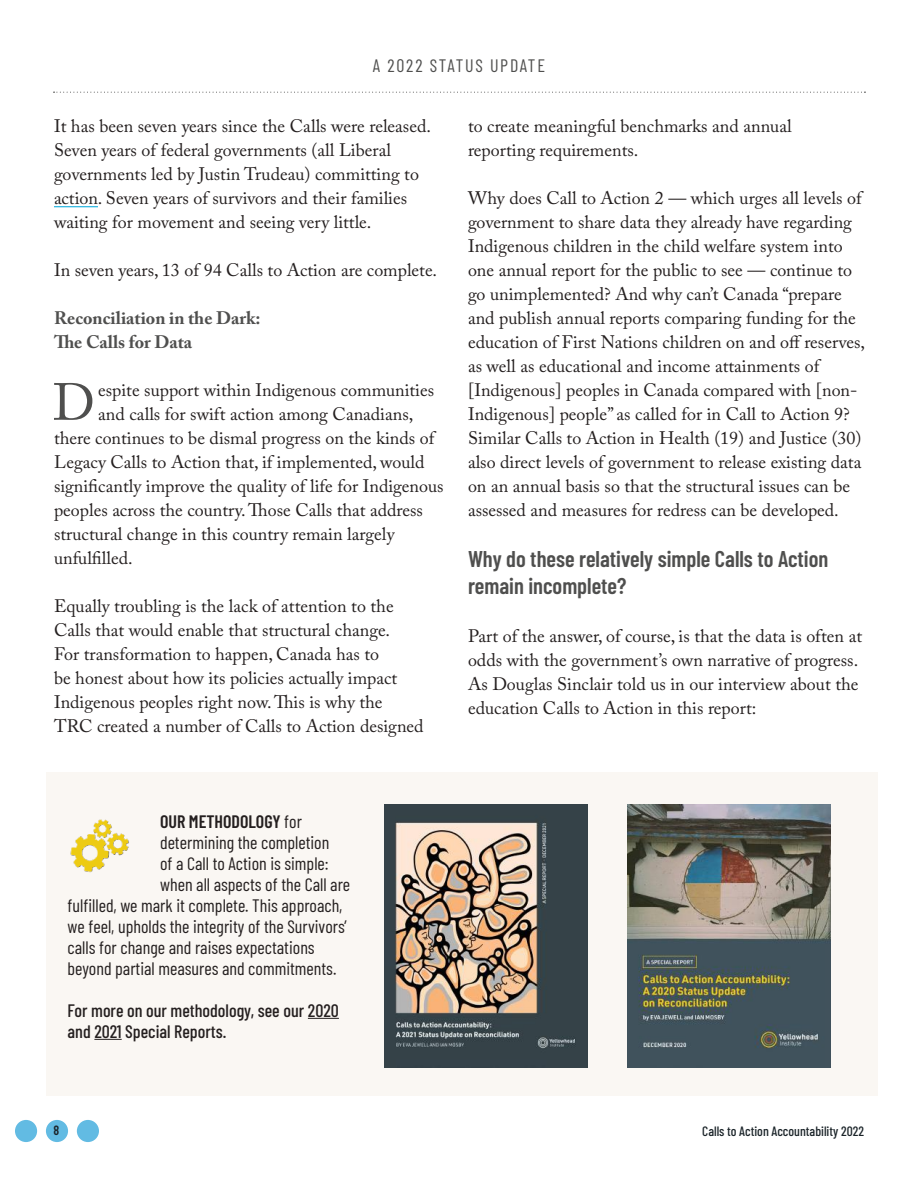
<style>
.page{position:relative;width:918px;height:1188px;background:#fff}
.page>*{position:absolute;margin:0;border:0;box-sizing:border-box;transform-origin:0 0}
.t1{font:51.75px "Adobe Caslon Pro";color:#4f4f4e}
.t2{font:600 22.65px/27px "Barlow Condensed";color:#4f4f4e}
.t3{font:18px/24px "Adobe Caslon Pro";color:#241f1f}
.t4{font:18px "Barlow Condensed";color:#241f1f}
.t5{font:500 18px/21px "Barlow Condensed";color:#241f1f}
.t6{font:700 18px/24px "Adobe Caslon Pro";color:#4f4f4e}
.t7{font:18px "Barlow Condensed";letter-spacing:.1em;color:#4f4f4e}
.t8{font:600 18px "Barlow Condensed";color:#241f1f}
.t9{font:500 13.5px "Barlow Condensed";color:#1b2429}
.t10{font:600 13.35px "Barlow Condensed";color:#1b2429}
.s1{font-weight:400}
</style>
<div class="page">
<div style="left:15px;top:1120px;width:22px;height:22px;background:#62bbe3;border-radius:50%"></div>
<div style="left:46px;top:1120px;width:22px;height:22px;background:#62bbe3;border-radius:50%"></div>
<div style="left:77px;top:1120px;width:22px;height:22px;background:#62bbe3;border-radius:50%"></div>
<svg style="left:54px;top:92px;width:811px;height:1px"></svg>
<hr style="left:54px;top:206px;width:44px;height:1px;background:#15aedd">
<div style="left:46px;top:772px;width:832px;height:324px;background:#faf7f3"></div>
<hr style="left:308px;top:1018px;width:31px;height:1px;background:#241f1f">
<svg style="left:94px;top:1039px;width:28px;height:1px"></svg>
<img style="left:70px;top:819px;width:59px;height:54px">
<img style="left:385px;top:805px;width:202px;height:262px">
<img style="left:628px;top:805px;width:202px;height:262px">
<p class="t7" style="left:373px;top:58px;width:174px">A 2022 STATUS UPDATE</p>
<p class="t3" style="left:54px;top:115px;width:379px">It has been seven years since the Calls were released.<br>Seven years of federal governments (all Liberal governments led by Justin Trudeau) committing to action. Seven years of survivors and their families waiting for movement and seeing very little.</p>
<p class="t3" style="left:54px;top:259px;width:385px">In seven years, 13 of 94 Calls to Action are complete.</p>
<p class="t6" style="left:54px;top:307px;width:208px">Reconciliation in the Dark:<br>The Calls for Data</p>
<h1 class="t1" style="left:52px;top:381px;width:44px">D</h1>
<p class="t3" style="left:98px;top:379px;width:337px">espite support within Indigenous communities</p>
<p class="t3" style="left:98px;top:403px;width:317px">and calls for swift action among Canadians,</p>
<p class="t3" style="left:54px;top:427px;width:382px">there continues to be dismal progress on the kinds of</p>
<p class="t3" style="left:54px;top:451px;width:372px">Legacy Calls to Action that, if implemented, would</p>
<p class="t3" style="left:54px;top:475px;width:391px">significantly improve the quality of life for Indigenous</p>
<p class="t3" style="left:54px;top:499px;width:371px">peoples across the country. Those Calls that address</p>
<p class="t3" style="left:54px;top:523px;width:342px">structural change in this country remain largely</p>
<p class="t3" style="left:54px;top:547px;width:80px">unfulfilled.</p>
<p class="t3" style="left:54px;top:595px;width:371px">Equally troubling is the lack of attention to the Calls that would enable that structural change.<br>For transformation to happen, Canada has to<br>be honest about how its policies actually impact Indigenous peoples right now. This is why the TRC created a number of Calls to Action designed</p>
<p class="t3" style="left:468px;top:115px;width:325px">to create meaningful benchmarks and annual reporting requirements.</p>
<p class="t3" style="left:468px;top:187px;width:399px">Why does Call to Action 2 — which urges all levels of government to share data they already have regarding Indigenous children in the child welfare system into one annual report for the public to see — continue to go unimplemented? And why can’t Canada “prepare and publish annual reports comparing funding for the education of First Nations children on and off reserves, as well as educational and income attainments of [Indigenous] peoples in Canada compared with [non-Indigenous] people” as called for in Call to Action 9?<br>Similar Calls to Action in Health (19) and Justice (30) also direct levels of government to release existing data on an annual basis so that the structural issues can be assessed and measures for redress can be developed.</p>
<p class="t2" style="left:468px;top:547px;width:362px">Why do these relatively simple Calls to Action remain incomplete?</p>
<p class="t3" style="left:468px;top:625px;width:396px">Part of the answer, of course, is that the data is often at odds with the government’s own narrative of progress.<br>As Douglas Sinclair told us in our interview about the education Calls to Action in this report:</p>
<p class="t8" style="left:160px;top:814px;width:143px">OUR METHODOLOGY <span class="s1">for</span></p>
<p class="t4" style="left:160px;top:835px;width:171px">determining the completion</p>
<p class="t4" style="left:160px;top:851px;width:170px">of a Call to Action is simple:</p>
<p class="t4" style="left:160px;top:872px;width:192px">when all aspects of the Call are</p>
<p class="t4" style="left:68px;top:893px;width:276px">fulfilled, we mark it complete. This approach,</p>
<p class="t4" style="left:68px;top:914px;width:281px">we feel, upholds the integrity of the Survivors’</p>
<p class="t4" style="left:68px;top:935px;width:249px">calls for change and raises expectations</p>
<p class="t4" style="left:68px;top:961px;width:270px">beyond partial measures and commitments.</p>
<p class="t5" style="left:68px;top:1001px;width:273px">For more on our methodology, see our 2020 and 2021 Special Reports.</p>
<p class="t10" style="left:54px;top:1124px;width:7px">8</p>
<p class="t9" style="left:702px;top:1126px;width:163px">Calls to Action Accountability 2022</p>
</div>
